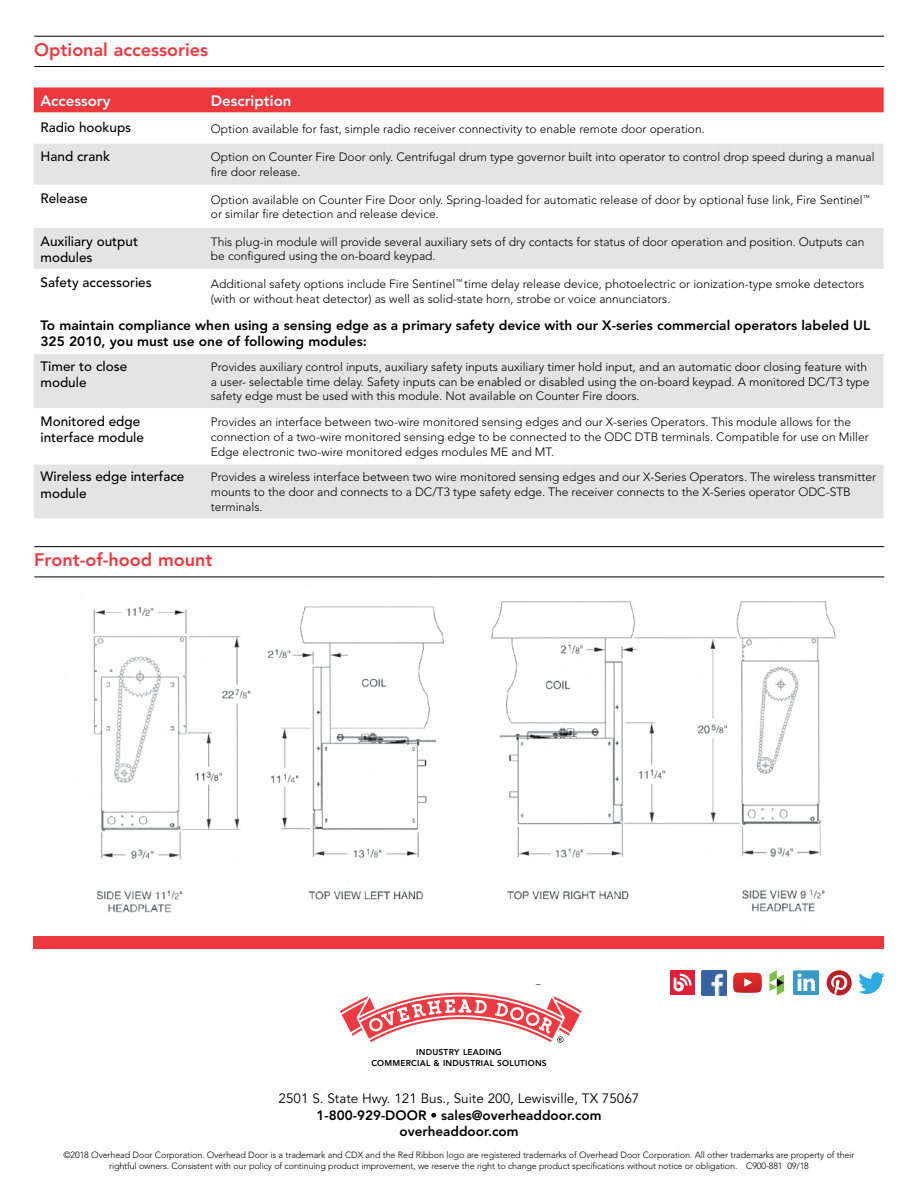
<style>
.page{position:relative;width:918px;height:1188px;background:#fff}
.page>*{position:absolute;margin:0;border:0;box-sizing:border-box;transform-origin:0 0}
.t1{font:800 18px "Avenir LT Std";color:#ef373e}
.t2{font:800 15px "Avenir LT Std";color:#fff}
.t3{font:800 13.5px/16.2px "Avenir LT Std";color:#000;text-align:center}
.t4{font:500 13.5px/16.2px "Avenir LT Std";color:#000}
.t5{font:13.5px "Avenir LT Std";color:#000}
.t6{font:300 12px/15px "Avenir LT Std";color:#000}
.t7{font:300 9px/10.5px "Avenir LT Std";letter-spacing:-.015em;color:#000;text-align:center}
.t8{font:800 8.4px/10.8px "Avenir LT Std";letter-spacing:.025em;color:#000;text-align:center}
</style>
<div class="page">
<img style="left:93px;top:582px;width:743px;height:331px">
<div style="left:34px;top:936px;width:850px;height:12px;background:#ef373e"></div>
<hr style="left:34px;top:36px;width:850px;height:1px;background:#000">
<hr style="left:34px;top:66px;width:850px;height:1px;background:#000">
<svg style="left:340px;top:992px;width:242px;height:51px"></svg>
<svg style="left:858px;top:972px;width:27px;height:22px"></svg>
<img style="left:701px;top:970px;width:25px;height:25px">
<svg style="left:770px;top:970px;width:14px;height:25px"></svg>
<svg style="left:793px;top:970px;width:26px;height:25px"></svg>
<svg style="left:826px;top:969px;width:27px;height:27px"></svg>
<svg style="left:827px;top:970px;width:25px;height:25px"></svg>
<div style="left:670px;top:970px;width:24px;height:25px;background:#df1e38"></div>
<svg style="left:674px;top:974px;width:18px;height:18px"></svg>
<svg style="left:733px;top:973px;width:29px;height:20px"></svg>
<hr style="left:34px;top:546px;width:850px;height:1px;background:#000">
<hr style="left:34px;top:577px;width:850px;height:1px;background:#000">
<div style="left:34px;top:87px;width:850px;height:25px;background:#ef373e"></div>
<svg style="left:34px;top:144px;width:850px;height:374px;fill:#e4e4e4"></svg>
<svg style="left:34px;top:408px;width:850px;height:56px"></svg>
<h1 class="t1" style="left:34px;top:39px;width:175px">Optional accessories</h1>
<p class="t2" style="left:40px;top:91px;width:71px">Accessory</p>
<p class="t2" style="left:211px;top:91px;width:82px">Description</p>
<p class="t4" style="left:40px;top:120px;width:92px">Radio hookups</p>
<p class="t6" style="left:211px;top:121px;width:496px">Option available for fast, simple radio receiver connectivity to enable remote door operation.</p>
<p class="t4" style="left:40px;top:149px;width:71px">Hand crank</p>
<p class="t6" style="left:211px;top:150px;width:665px">Option on Counter Fire Door only. Centrifugal drum type governor built into operator to control drop speed during a manual fire door release.</p>
<p class="t4" style="left:40px;top:191px;width:49px">Release</p>
<p class="t6" style="left:211px;top:192px;width:660px;line-height:14.4px">Option available on Counter Fire Door only. Spring-loaded for automatic release of door by optional fuse link, Fire Sentinel<sup>™ </sup>or similar fire detection and release device.</p>
<p class="t4" style="left:40px;top:233px;width:99px">Auxiliary output modules</p>
<p class="t6" style="left:211px;top:234px;width:655px;line-height:14.4px">This plug-in module will provide several auxiliary sets of dry contacts for status of door operation and position. Outputs can be configured using the on-board keypad.</p>
<p class="t4" style="left:41px;top:275px;width:113px">Safety accessories</p>
<p class="t6" style="left:211px;top:276px;width:655px">Additional safety options include Fire Sentinel<sup>™</sup> time delay release device, photoelectric or ionization-type smoke detectors (with or without heat detector) as well as solid-state horn, strobe or voice annunciators.</p>
<p class="t3" style="left:41px;top:317px;width:831px;text-align:left">To maintain compliance when using a sensing edge as a primary safety device with our X-series commercial operators labeled UL<br>325 2010, you must use one of following modules:</p>
<p class="t4" style="left:41px;top:359px;width:88px">Timer to close module</p>
<p class="t6" style="left:211px;top:360px;width:660px;line-height:14.4px">Provides auxiliary control inputs, auxiliary safety inputs auxiliary timer hold input, and an automatic door closing feature with a user- selectable time delay. Safety inputs can be enabled or disabled using the on-board keypad. A monitored DC/T3 type safety edge must be used with this module. Not available on Counter Fire doors.</p>
<p class="t4" style="left:41px;top:414px;width:105px">Monitored edge interface module</p>
<p class="t6" style="left:211px;top:414px;width:659px">Provides an interface between two-wire monitored sensing edges and our X-series Operators. This module allows for the connection of a two-wire monitored sensing edge to be connected to the ODC DTB terminals. Compatible for use on Miller<br>Edge electronic two-wire monitored edges modules ME and MT.</p>
<p class="t4" style="left:41px;top:469px;width:145px">Wireless edge interface module</p>
<p class="t6" style="left:211px;top:469px;width:667px">Provides a wireless interface between two wire monitored sensing edges and our X-Series Operators. The wireless transmitter mounts to the door and connects to a DC/T3 type safety edge. The receiver connects to the X-Series operator ODC-STB terminals.</p>
<h1 class="t1" style="left:34px;top:549px;width:180px">Front-of-hood mount</h1>
<p class="t8" style="left:371px;top:1047px;width:177px">INDUSTRY LEADING<br>COMMERCIAL &amp; INDUSTRIAL SOLUTIONS</p>
<p class="t5" style="left:279px;top:1091px;width:362px">2501 S. State Hwy. 121 Bus., Suite 200, Lewisville, TX 75067</p>
<p class="t3" style="left:317px;top:1107px;width:286px">1-800-929-DOOR • sales@overheaddoor.com overheaddoor.com</p>
<p class="t7" style="left:64px;top:1150px;width:792px">©2018 Overhead Door Corporation. Overhead Door is a trademark and CDX and the Red Ribbon logo are registered trademarks of Overhead Door Corporation. All other trademarks are property of their rightful owners. Consistent with our policy of continuing product improvement, we reserve the right to change product specifications without notice or obligation. C900-881 09/18</p>
</div>
